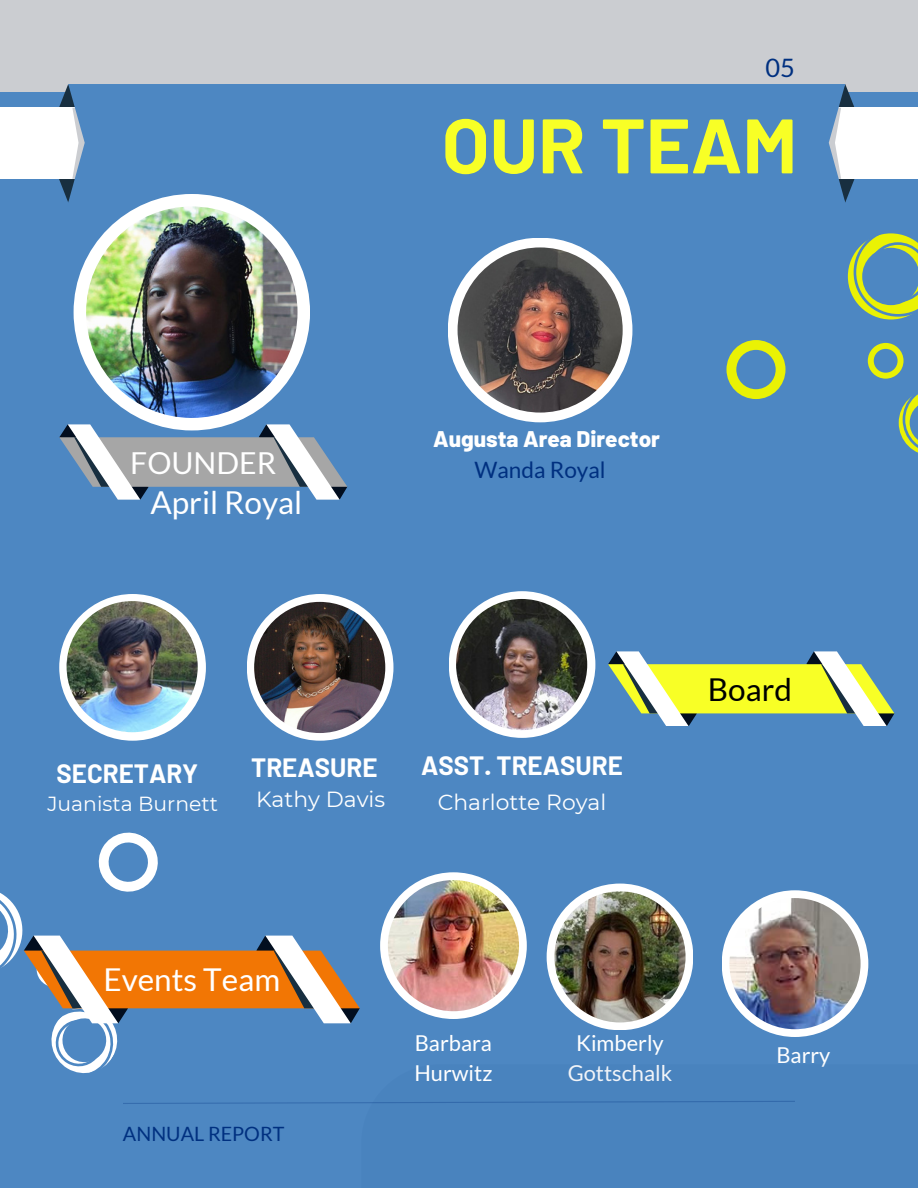
<style>
.page{position:relative;width:918px;height:1188px;background:#cbcdd1}
.page>*{position:absolute;margin:0;border:0;box-sizing:border-box;transform-origin:0 0}
.t1{font:700 77.1px "Barlow";color:#f8ff26}
.t2{font:31.5px "Lato";color:#fff}
.t3{font:31.5px "Lato";color:#000}
.t4{font:30.3px "Lato";color:#fff}
.t5{font:700 25.95px "Barlow";color:#fff}
.t6{font:25.35px "Lato";color:#003080}
.t7{font:800 22.5px "Barlow";color:#fff}
.t8{font:22.5px "Lato";color:#003080}
.t9{font:21.9px/30.3px "Lato";color:#fff;text-align:center}
.t10{font:21.9px "Montserrat";color:#fff}
.t11{font:20.4px "Montserrat";color:#fff}
.t12{font:19.8px "Lato";color:#003080}
</style>
<div class="page">
<div style="left:0;top:93px;width:918px;height:1095px;background:#4d87c2"></div>
<div style="left:829px;top:108px;width:89px;height:71px;background:#fff"></div>
<svg style="left:693px;top:84px;width:162px;height:118px"></svg>
<div style="left:0;top:108px;width:85px;height:71px;background:#fff"></div>
<svg style="left:59px;top:84px;width:166px;height:118px"></svg>
<div style="left:225px;top:84px;width:468px;height:119px;background:#4d87c2"></div>
<div style="left:74px;top:194px;width:236px;height:236px;background:#fff;border-radius:50%"></div>
<img style="left:86px;top:207px;width:212px;height:211px;border-radius:50%">
<svg style="left:59px;top:424px;width:288px;height:76px"></svg>
<div style="left:449px;top:591px;width:146px;height:147px;background:#fff;border-radius:50%"></div>
<img style="left:456px;top:599px;width:131px;height:131px;border-radius:50%">
<svg style="left:848px;top:233px;width:70px;height:87px"></svg>
<svg style="left:726px;top:340px;width:60px;height:59px"></svg>
<svg style="left:899px;top:394px;width:19px;height:59px"></svg>
<svg style="left:868px;top:343px;width:36px;height:36px"></svg>
<div style="left:722px;top:890px;width:146px;height:147px;background:#fff;border-radius:50%"></div>
<img style="left:729px;top:898px;width:132px;height:131px;border-radius:50%">
<div style="left:361px;top:1064px;width:557px;height:124px;background:#4983be"></div>
<svg style="left:0;top:832px;width:796px;height:272px"></svg>
<div style="left:59px;top:594px;width:147px;height:147px;background:#fff;border-radius:50%"></div>
<img style="left:67px;top:601px;width:131px;height:131px;border-radius:50%">
<div style="left:380px;top:872px;width:147px;height:147px;background:#fff;border-radius:50%"></div>
<img style="left:388px;top:880px;width:131px;height:131px;border-radius:50%">
<div style="left:247px;top:594px;width:146px;height:147px;background:#fff;border-radius:50%"></div>
<img style="left:254px;top:602px;width:131px;height:131px;border-radius:50%">
<svg style="left:608px;top:651px;width:286px;height:75px"></svg>
<div style="left:448px;top:238px;width:184px;height:184px;background:#fff;border-radius:50%"></div>
<img style="left:458px;top:247px;width:165px;height:166px;border-radius:50%">
<h6 class="t6" style="left:766px;top:52px;width:31px">05</h6>
<h5 class="t1" style="left:442px;top:96px;width:357px">OUR TEAM</h5>
<p class="t4" style="left:130px;top:444px;width:148px">FOUNDER</p>
<h2 class="t2" style="left:150px;top:483px;width:153px">April Royal</h2>
<p class="t7" style="left:433px;top:425px;width:228px">Augusta Area Director</p>
<h6 class="t8" style="left:475px;top:456px;width:133px">Wanda Royal</h6>
<h1 class="t5" style="left:57px;top:757px;width:143px">SECRETARY</h1>
<p class="t11" style="left:47px;top:791px;width:172px">Juanista Burnett</p>
<p class="t5" style="left:251px;top:752px;width:128px">TREASURE</p>
<h4 class="t10" style="left:256px;top:785px;width:131px">Kathy Davis</h4>
<p class="t5" style="left:421px;top:749px;width:203px">ASST. TREASURE</p>
<p class="t10" style="left:438px;top:789px;width:170px">Charlotte Royal</p>
<h6 class="t3" style="left:708px;top:670px;width:86px">Board</h6>
<h4 class="t2" style="left:103px;top:960px;width:178px">Events Team</h4>
<h4 class="t12" style="left:123px;top:1122px;width:163px">ANNUAL REPORT</h4>
<h6 class="t9" style="left:414px;top:1027px;width:80px;text-align:left">Barbara<br>Hurwitz</h6>
<p class="t9" style="left:568px;top:1027px;width:106px">Kimberly<br>Gottschalk</p>
<h3 class="t9" style="left:776px;top:1039px;width:56px">Barry</h3>
</div>
